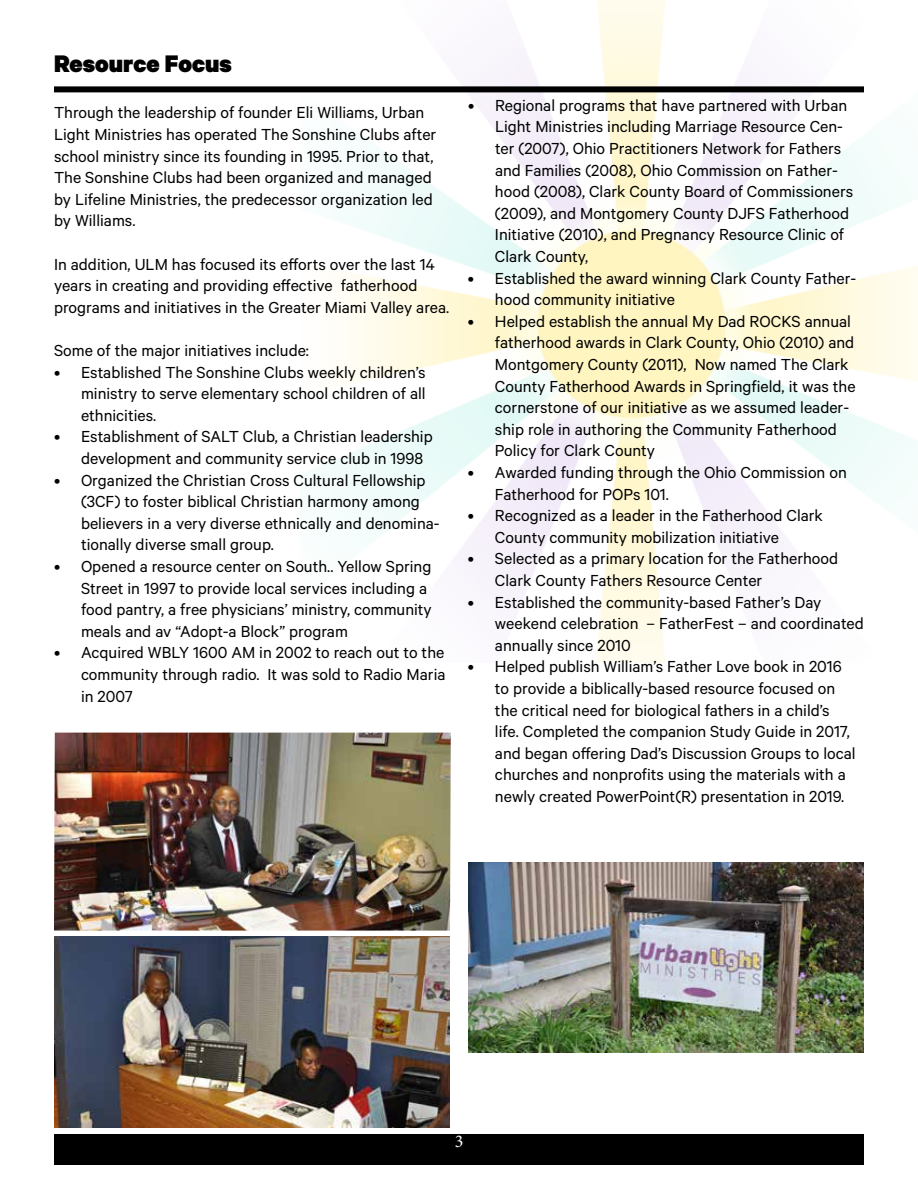
<style>
.page{position:relative;width:918px;height:1188px;background:#fff}
.page>*{position:absolute;margin:0;border:0;box-sizing:border-box;transform-origin:0 0}
.t1{font:900 27px "Calibre";color:#000}
.t2{font:18px/21.6px "Calibre";color:#000}
.t3{font:18px "Minion Pro";color:#fff}
</style>
<div class="page">
<div style="left:54px;top:1134px;width:810px;height:31px;background:#000"></div>
<img style="left:301px;top:0;width:617px;height:663px">
<div style="left:54px;top:86px;width:810px;height:6px;background:#000"></div>
<img style="left:54px;top:937px;width:396px;height:191px">
<img style="left:468px;top:862px;width:396px;height:191px">
<img style="left:54px;top:733px;width:397px;height:198px">
<h1 class="t1" style="left:54px;top:46px;width:179px">Resource Focus</h1>
<p class="t2" style="left:54px;top:101px;width:384px">Through the leadership of founder Eli Williams, Urban Light Ministries has operated The Sonshine Clubs after school ministry since its founding in 1995. Prior to that, The Sonshine Clubs had been organized and managed by Lifeline Ministries, the predecessor organization led by Williams.</p>
<p class="t2" style="left:54px;top:253px;width:397px">In addition, ULM has focused its efforts over the last 14 years in creating and providing effective fatherhood programs and initiatives in the Greater Miami Valley area.</p>
<p class="t2" style="left:54px;top:339px;width:257px">Some of the major initiatives include:</p>
<p class="t2" style="left:81px;top:361px;width:346px;text-align:justify;text-indent:-27px">• Established The Sonshine Clubs weekly children’s ministry to serve elementary school children of all ethnicities.</p>
<p class="t2" style="left:81px;top:425px;width:353px;text-indent:-27px">• Establishment of SALT Club, a Christian leadership development and community service club in 1998</p>
<p class="t2" style="left:81px;top:469px;width:360px;text-indent:-27px">• Organized the Christian Cross Cultural Fellowship (3CF) to foster biblical Christian harmony among believers in a very diverse ethnically and denomina&shy;tionally diverse small group.</p>
<p class="t2" style="left:81px;top:555px;width:352px;text-indent:-27px">• Opened a resource center on South.. Yellow Spring Street in 1997 to provide local services including a food pantry, a free physicians’ ministry, community meals and av “Adopt-a Block” program</p>
<p class="t2" style="left:81px;top:641px;width:366px;text-align:justify;text-indent:-27px">• Acquired WBLY 1600 AM in 2002 to reach out to the community through radio. It was sold to Radio Maria in 2007</p>
<p class="t2" style="left:495px;top:94px;width:360px;text-indent:-27px">• Regional programs that have partnered with Urban Light Ministries including Marriage Resource Cen&shy;ter (2007), Ohio Practitioners Network for Fathers and Families (2008), Ohio Commission on Father&shy;hood (2008), Clark County Board of Commissioners (2009), and Montgomery County DJFS Fatherhood Initiative (2010), and Pregnancy Resource Clinic of Clark County,</p>
<p class="t2" style="left:495px;top:266px;width:363px;text-indent:-27px">• Established the award winning Clark County Father&shy;hood community initiative</p>
<p class="t2" style="left:495px;top:310px;width:362px;text-indent:-27px">• Helped establish the annual My Dad ROCKS annual fatherhood awards in Clark County, Ohio (2010) and Montgomery County (2011), Now named The Clark County Fatherhood Awards in Springfield, it was the cornerstone of our initiative as we assumed leader&shy;ship role in authoring the Community Fatherhood Policy for Clark County</p>
<p class="t2" style="left:495px;top:461px;width:353px;text-indent:-27px">• Awarded funding through the Ohio Commission on<br>Fatherhood for POPs 101.</p>
<p class="t2" style="left:495px;top:504px;width:329px;text-indent:-27px">• Recognized as a leader in the Fatherhood Clark<br>County community mobilization initiative</p>
<p class="t2" style="left:495px;top:547px;width:345px;text-indent:-27px">• Selected as a primary location for the Fatherhood<br>Clark County Fathers Resource Center</p>
<p class="t2" style="left:495px;top:590px;width:370px;text-indent:-27px">• Established the community-based Father’s Day weekend celebration – FatherFest – and coordinated annually since 2010</p>
<p class="t2" style="left:495px;top:655px;width:362px;text-indent:-27px">• Helped publish William’s Father Love book in 2016 to provide a biblically-based resource focused on the critical need for biological fathers in a child’s life. Completed the companion Study Guide in 2017, and began offering Dad’s Discussion Groups to local churches and nonprofits using the materials with a newly created PowerPoint(R) presentation in 2019.</p>
<p class="t3" style="left:455px;top:1129px;width:10px">3</p>
</div>
